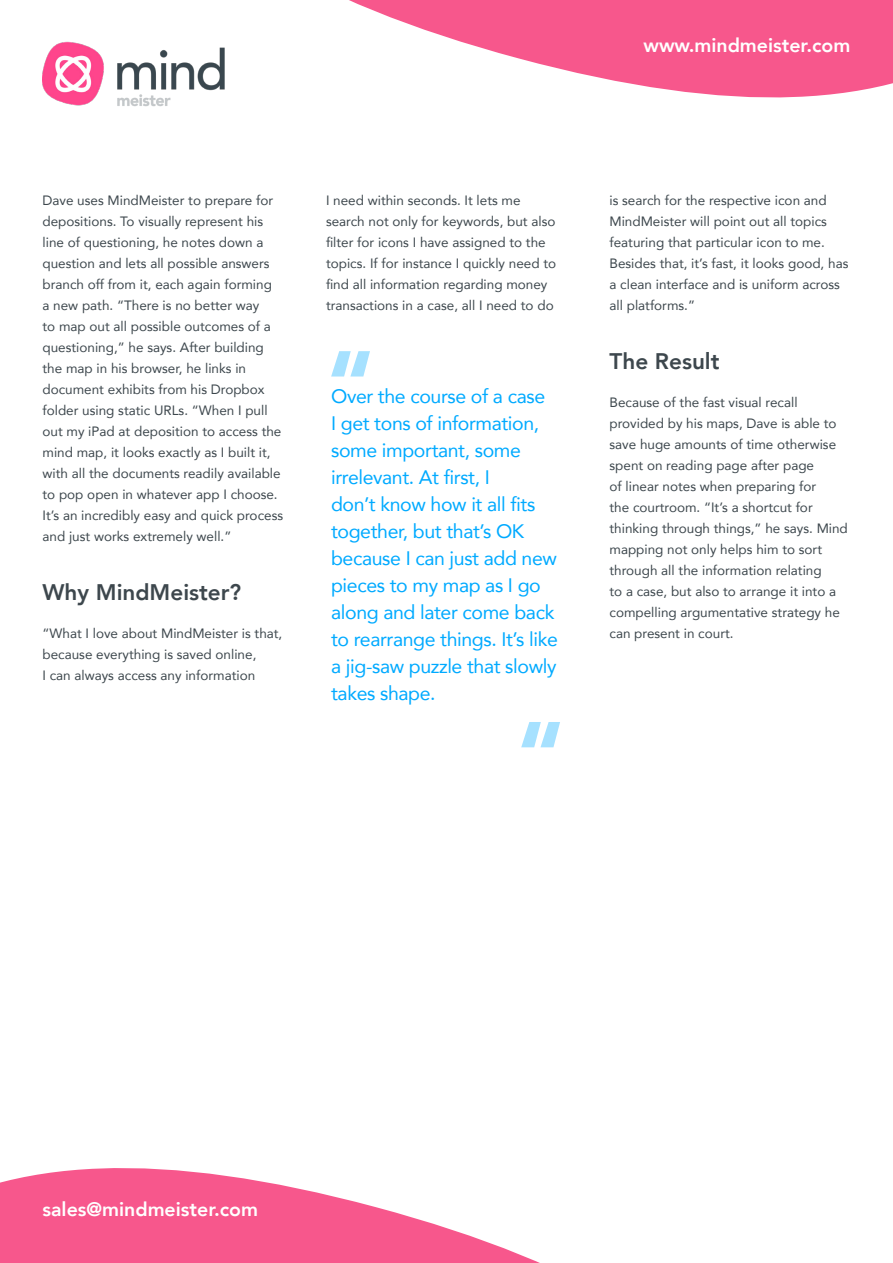
<style>
.page{position:relative;width:893px;height:1263px;background:#fff}
.page>*{position:absolute;margin:0;border:0;box-sizing:border-box;transform-origin:0 0}
.t1{font:800 22.5px "Avenir";color:#3d474d}
.t2{font:19.5px/27px "Avenir";letter-spacing:-.02em;color:#0af}
.t3{font:800 19.5px "Avenir";color:#fff}
.t4{font:13.5px/21px "Avenir";color:#3d474d}
</style>
<div class="page">
<svg style="left:42px;top:0;width:851px;height:98px;fill:#f7578c"></svg>
<svg style="left:0;top:1168px;width:540px;height:95px;fill:#f7578c"></svg>
<img style="left:43px;top:39px;width:192px;height:68px">
<svg style="left:331px;top:351px;width:39px;height:25px"></svg>
<svg style="left:521px;top:722px;width:39px;height:25px"></svg>
<h2 class="t3" style="left:644px;top:30px;width:208px">www.mindmeister.com</h2>
<p class="t4" style="left:43px;top:189px;width:242px">Dave uses MindMeister to prepare for depositions. To visually represent his line of questioning, he notes down a question and lets all possible answers branch off from it, each again forming<br>a new path. “There is no better way<br>to map out all possible outcomes of a questioning,” he says. After building the map in his browser, he links in document exhibits from his Dropbox folder using static URLs. “When I pull out my iPad at deposition to access the mind map, it looks exactly as I built it, with all the documents readily available to pop open in whatever app I choose.<br>It’s an incredibly easy and quick process and just works extremely well.”</p>
<h1 class="t1" style="left:43px;top:575px;width:200px">Why MindMeister?</h1>
<p class="t4" style="left:43px;top:622px;width:241px">“What I love about MindMeister is that, because everything is saved online,<br>I can always access any information</p>
<p class="t4" style="left:326px;top:189px;width:232px">I need within seconds. It lets me search not only for keywords, but also filter for icons I have assigned to the topics. If for instance I quickly need to find all information regarding money transactions in a case, all I need to do</p>
<p class="t4" style="left:609px;top:189px;width:240px">is search for the respective icon and MindMeister will point out all topics featuring that particular icon to me.<br>Besides that, it’s fast, it looks good, has a clean interface and is uniform across all platforms.”</p>
<h1 class="t1" style="left:609px;top:344px;width:112px">The Result</h1>
<p class="t4" style="left:609px;top:391px;width:240px">Because of the fast visual recall provided by his maps, Dave is able to save huge amounts of time otherwise spent on reading page after page<br>of linear notes when preparing for<br>the courtroom. “It’s a shortcut for thinking through things,” he says. Mind mapping not only helps him to sort through all the information relating<br>to a case, but also to arrange it into a compelling argumentative strategy he can present in court.</p>
<p class="t2" style="left:331px;top:382px;width:228px">Over the course of a case<br>I get tons of information, some important, some irrelevant. At first, I<br>don’t know how it all fits together, but that’s OK because I can just add new pieces to my map as I go along and later come back to rearrange things. It’s like a jig-saw puzzle that slowly takes shape.</p>
<h2 class="t3" style="left:43px;top:1194px;width:217px">sales@mindmeister.com</h2>
</div>
